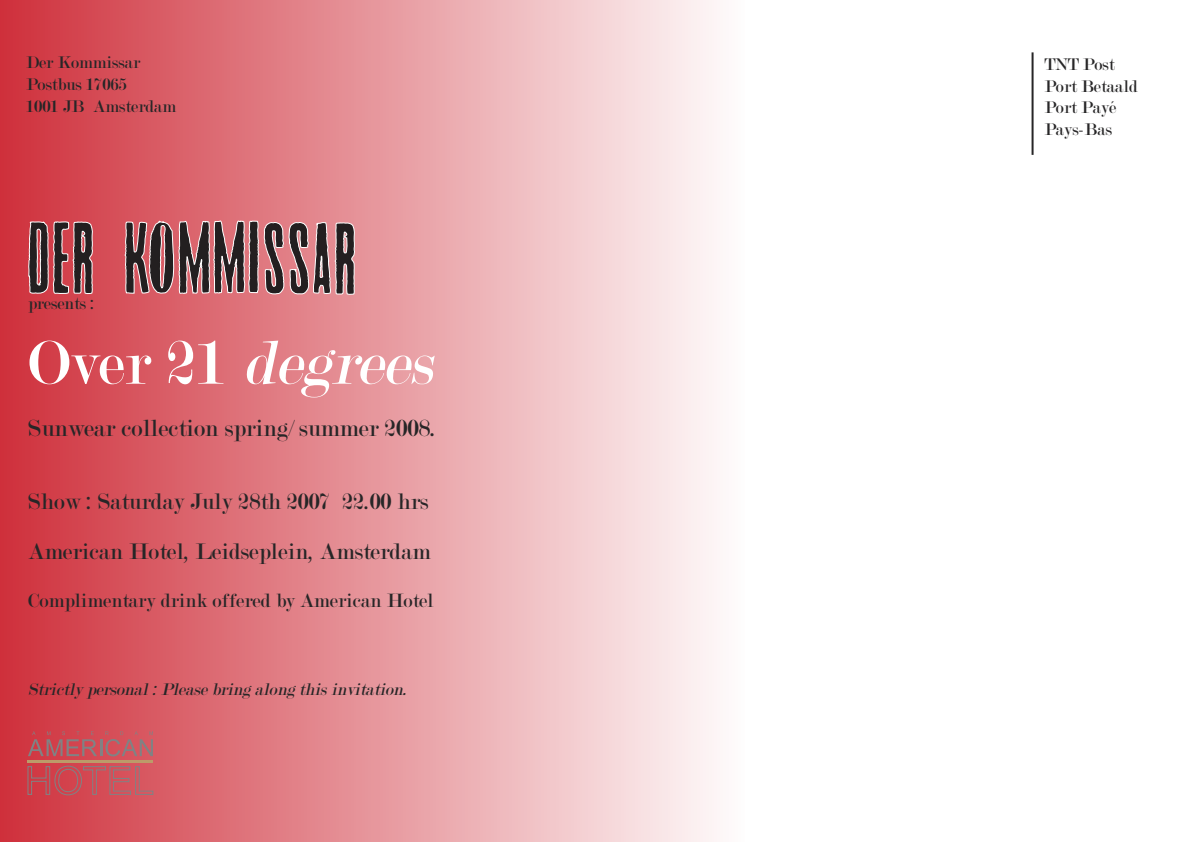
<style>
.page{position:relative;width:1191px;height:842px;background:#fff}
.page>*{position:absolute;margin:0;border:0;box-sizing:border-box;transform-origin:0 0}
.t1{font:italic 66px "Modern";color:#fff}
.t2{font:25px "Modern";color:#272627}
.t3{font:24px/50.4px "Modern";color:#272627}
.t4{font:20.6px "Modern";color:#272627}
.t5{font:18px/21.6px "Modern";color:#272627}
.t6{font:italic 18px "Modern";color:#272627}
.s1{font-style:normal}
</style>
<div class="page">
<div style="left:0;top:0;width:744px;height:842px;background:linear-gradient(to right,#cf303b,#fefcfd)"></div>
<svg style="left:28px;top:731px;width:125px;height:25px;background:#bf565e"></svg>
<svg style="left:28px;top:766px;width:125px;height:29px;background:#c5525b"></svg>
<hr style="left:28px;top:760px;width:125px;height:3px;background:#bc9b69">
<hr style="left:1031px;top:52px;width:2px;height:103px;background:#272627">
<svg style="left:29px;top:221px;width:64px;height:73px;background:#794c50"></svg>
<svg style="left:125px;top:221px;width:230px;height:74px;background:#855e61"></svg>
<p class="t5" style="left:26px;top:54px;width:152px">Der Kommissar<br>Postbus 17065<br>1001 JB Amsterdam</p>
<p class="t5" style="left:28px;top:294px;width:68px">presents :</p>
<h1 class="t1" style="left:28px;top:341px;width:418px"><span class="s1">Over 21</span> degrees</h1>
<h2 class="t2" style="left:28px;top:420px;width:409px">Sunwear collection spring/ summer 2008.</h2>
<h3 class="t3" style="left:28px;top:478px;width:404px">Show : Saturday July 28th 2007 22.00 hrs<br>American Hotel, Leidseplein, Amsterdam</h3>
<p class="t4" style="left:28px;top:594px;width:407px">Complimentary drink offered by American Hotel</p>
<p class="t6" style="left:28px;top:683px;width:383px">Strictly personal : Please bring along this invitation.</p>
<p class="t5" style="left:1044px;top:55px;width:95px">TNT Post<br>Port Betaald<br>Port Payé<br>Pays-Bas</p>
</div>
